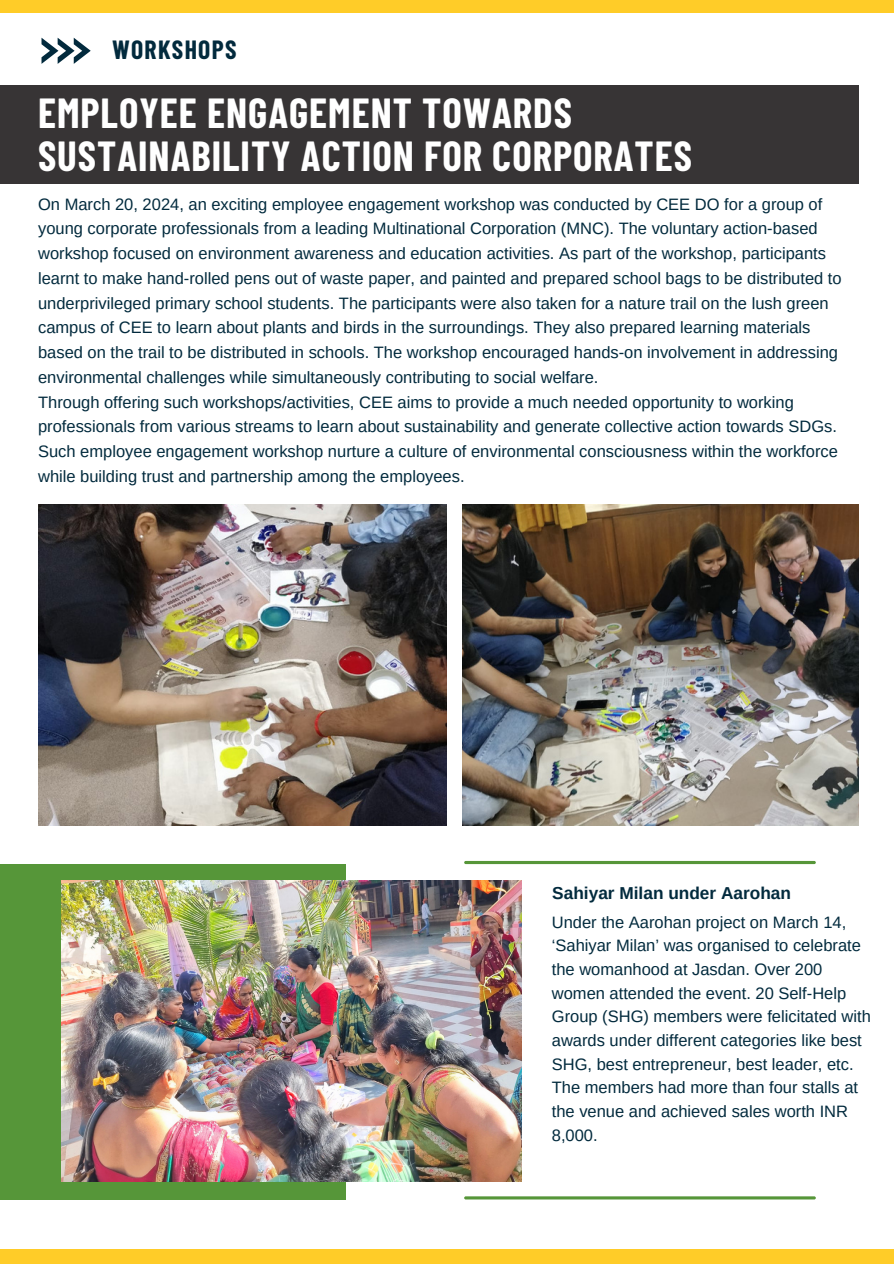
<style>
.page{position:relative;width:894px;height:1264px;background:#fff}
.page>*{position:absolute;margin:0;border:0;box-sizing:border-box;transform-origin:0 0}
.t1{font:700 41.1px/42.8px "Barlow Condensed";letter-spacing:.025em;color:#fff}
.t2{font:700 25.65px "Barlow Condensed";letter-spacing:.05em;color:#022a3d}
.t3{font:700 17.25px "Arimo";color:#022a3d}
.t4{font:16.5px/24.8px "Arimo";color:#022a3d}
</style>
<div class="page">
<svg style="left:41px;top:38px;width:50px;height:26px"></svg>
<div style="left:0;top:0;width:893px;height:12px;background:#ffcc28"></div>
<div style="left:0;top:1249px;width:893px;height:14px;background:#ffcc28"></div>
<img style="left:38px;top:504px;width:408px;height:321px">
<div style="left:0;top:85px;width:858px;height:99px;background:#373435"></div>
<img style="left:462px;top:504px;width:396px;height:321px">
<div style="left:0;top:864px;width:346px;height:335px;background:#569639"></div>
<img style="left:61px;top:881px;width:460px;height:300px">
<hr style="left:464px;top:1196px;width:351px;height:3px;background:#569639;border-radius:2px">
<hr style="left:464px;top:861px;width:351px;height:3px;background:#569639;border-radius:2px">
<p class="t2" style="left:112px;top:33px;width:126px">WORKSHOPS</p>
<p class="t1" style="left:38px;top:91px;width:655px">EMPLOYEE ENGAGEMENT TOWARDS<br>SUSTAINABILITY ACTION FOR CORPORATES</p>
<h1 class="t4" style="left:38px;top:191px;width:804px">On March 20, 2024, an exciting employee engagement workshop was conducted by CEE DO for a group of young corporate professionals from a leading Multinational Corporation (MNC). The voluntary action-based workshop focused on environment awareness and education activities. As part of the workshop, participants learnt to make hand-rolled pens out of waste paper, and painted and prepared school bags to be distributed to underprivileged primary school students. The participants were also taken for a nature trail on the lush green campus of CEE to learn about plants and birds in the surroundings. They also prepared learning materials based on the trail to be distributed in schools. The workshop encouraged hands-on involvement in addressing environmental challenges while simultaneously contributing to social welfare.</h1>
<p class="t4" style="left:38px;top:389px;width:801px">Through offering such workshops/activities, CEE aims to provide a much needed opportunity to working professionals from various streams to learn about sustainability and generate collective action towards SDGs.<br>Such employee engagement workshop nurture a culture of environmental consciousness within the workforce while building trust and partnership among the employees.</p>
<h3 class="t3" style="left:552px;top:883px;width:240px">Sahiyar Milan under Aarohan</h3>
<p class="t4" style="left:551px;top:910px;width:320px;line-height:23.7px">Under the Aarohan project on March 14, ‘Sahiyar Milan’ was organised to celebrate the womanhood at Jasdan. Over 200 women attended the event. 20 Self-Help Group (SHG) members were felicitated with awards under different categories like best SHG, best entrepreneur, best leader, etc.</p>
<p class="t4" style="left:551px;top:1075px;width:308px;line-height:23.7px">The members had more than four stalls at the venue and achieved sales worth INR<br>8,000.</p>
</div>
